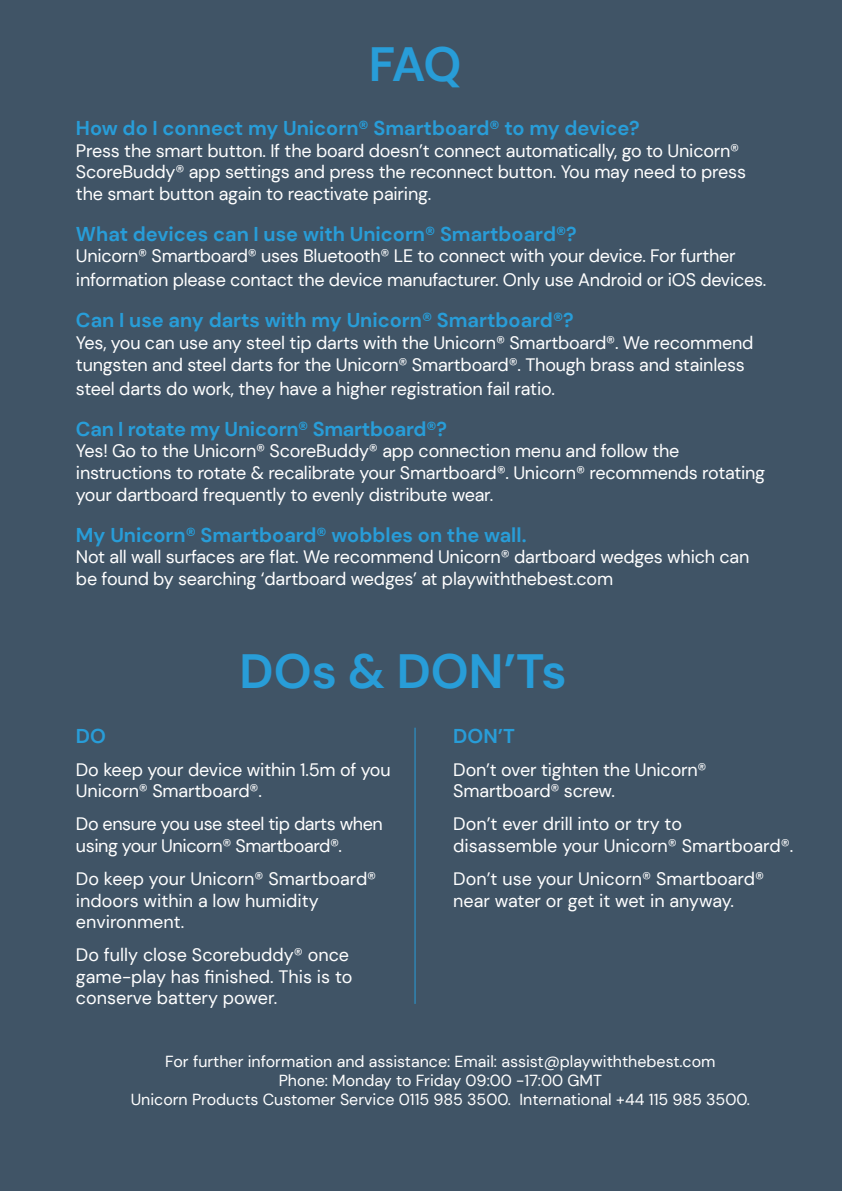
<style>
.page{position:relative;width:842px;height:1191px;background:#405466}
.page>*{position:absolute;margin:0;border:0;box-sizing:border-box;transform-origin:0 0}
.t1{font:700 48px "DM Sans";color:#289dd8}
.t2{font:700 20px "DM Sans";color:#289dd8}
.t3{font:18px/21.6px "DM Sans";letter-spacing:-.01em;color:#fff}
.t4{font:16px/19.2px "DM Sans";color:#fff;text-align:center}
</style>
<div class="page">
<hr style="left:414px;top:727px;width:1px;height:277px;background:#289dd8">
<h1 class="t1" style="left:369px;top:34px;width:94px">FAQ</h1>
<p class="t2" style="left:76px;top:115px;width:565px">How do I connect my Unicorn® Smartboard® to my device?</p>
<p class="t3" style="left:76px;top:139px;width:671px">Press the smart button. If the board doesn’t connect automatically, go to Unicorn®<br>ScoreBuddy® app settings and press the reconnect button. You may need to press the smart button again to reactivate pairing.</p>
<p class="t2" style="left:76px;top:221px;width:502px">What devices can I use with Unicorn® Smartboard®?</p>
<p class="t3" style="left:76px;top:244px;width:692px;line-height:24px">Unicorn® Smartboard® uses Bluetooth® LE to connect with your device. For further information please contact the device manufacturer. Only use Android or iOS devices.</p>
<p class="t2" style="left:76px;top:308px;width:499px">Can I use any darts with my Unicorn® Smartboard®?</p>
<p class="t3" style="left:76px;top:332px;width:679px">Yes, you can use any steel tip darts with the Unicorn® Smartboard®. We recommend tungsten and steel darts for the Unicorn® Smartboard®. Though brass and stainless</p>
<p class="t3" style="left:76px;top:377px;width:481px">steel darts do work, they have a higher registration fail ratio.</p>
<p class="t2" style="left:76px;top:416px;width:372px">Can I rotate my Unicorn® Smartboard®?</p>
<p class="t3" style="left:76px;top:440px;width:691px">Yes! Go to the Unicorn® ScoreBuddy® app connection menu and follow the instructions to rotate &amp; recalibrate your Smartboard®. Unicorn® recommends rotating your dartboard frequently to evenly distribute wear.</p>
<p class="t2" style="left:76px;top:522px;width:452px">My Unicorn® Smartboard® wobbles on the wall.</p>
<p class="t3" style="left:76px;top:546px;width:675px">Not all wall surfaces are flat. We recommend Unicorn® dartboard wedges which can be found by searching ‘dartboard wedges’ at playwiththebest.com</p>
<h1 class="t1" style="left:240px;top:641px;width:329px">DOs &amp; DON’Ts</h1>
<p class="t2" style="left:76px;top:723px;width:32px">DO</p>
<p class="t3" style="left:76px;top:758px;width:316px">Do keep your device within 1.5m of you<br>Unicorn® Smartboard®.</p>
<p class="t3" style="left:76px;top:813px;width:308px">Do ensure you use steel tip darts when using your Unicorn® Smartboard®.</p>
<p class="t3" style="left:76px;top:868px;width:302px">Do keep your Unicorn® Smartboard® indoors within a low humidity environment.</p>
<p class="t3" style="left:76px;top:944px;width:278px">Do fully close Scorebuddy® once game-play has finished. This is to conserve battery power.</p>
<p class="t2" style="left:453px;top:723px;width:63px">DON’T</p>
<p class="t3" style="left:453px;top:758px;width:255px">Don’t over tighten the Unicorn®<br>Smartboard® screw.</p>
<p class="t3" style="left:453px;top:813px;width:341px">Don’t ever drill into or try to<br>disassemble your Unicorn® Smartboard®.</p>
<p class="t3" style="left:453px;top:868px;width:312px">Don’t use your Unicorn® Smartboard® near water or get it wet in anyway.</p>
<p class="t4" style="left:131px;top:1051px;width:621px">For further information and assistance: Email: assist@playwiththebest.com<br>Phone: Monday to Friday 09:00 -17:00 GMT<br>Unicorn Products Customer Service 0115 985 3500. International +44 115 985 3500.</p>
</div>
